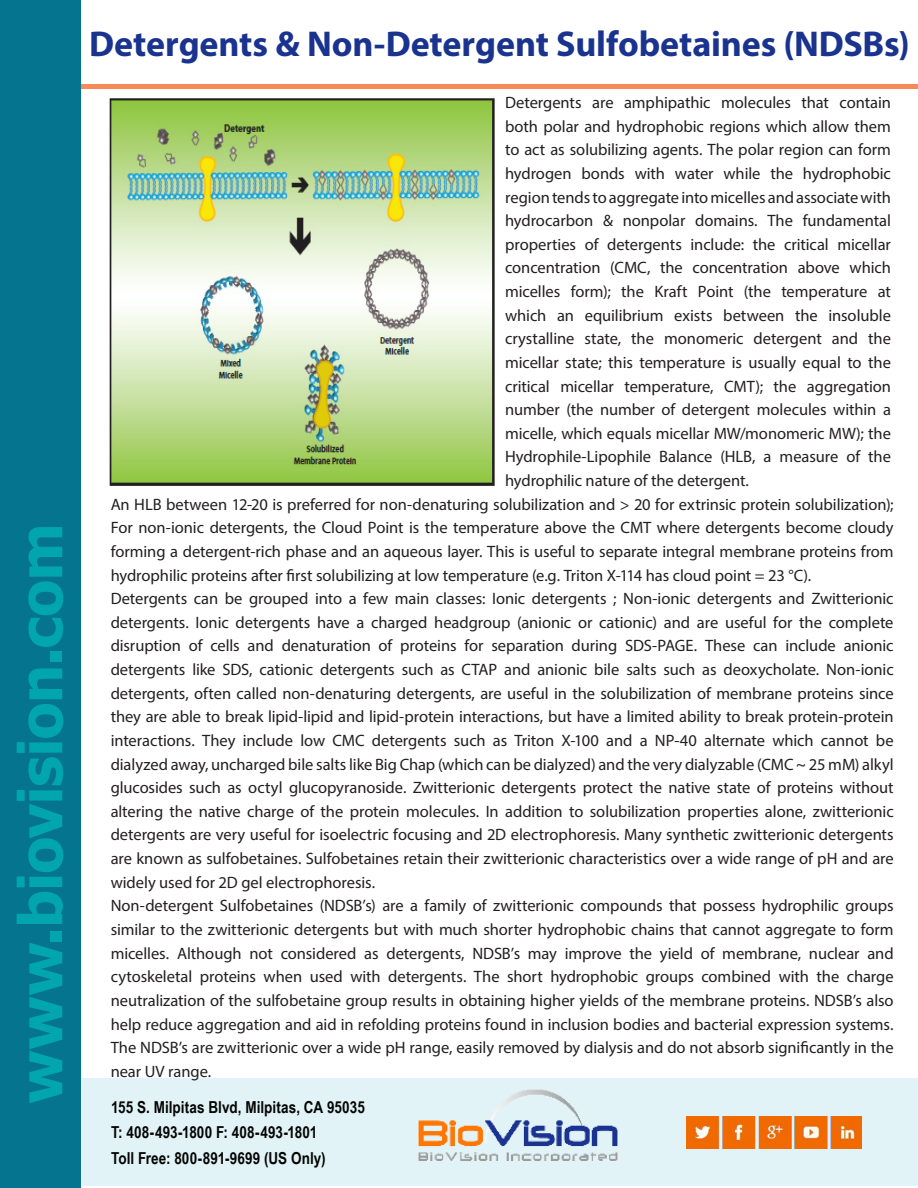
<style>
.page{position:relative;width:918px;height:1188px;background:#fff}
.page>*{position:absolute;margin:0;border:0;box-sizing:border-box;transform-origin:0 0}
.t1{font:700 60px "Tahoma";letter-spacing:-.015em;color:#00a5ae}
.t2{font:700 36px "Myriad Pro";letter-spacing:-.005em;color:#19338f}
.t3{font:16.5px "Myriad Pro";letter-spacing:-.005em;color:#231f20}
.t4{font:700 16.5px/25.5px "Arial Narrow";letter-spacing:.005em;color:#040503}
</style>
<div class="page">
<div style="left:0;top:0;width:81px;height:1188px;background:#05748f"></div>
<div style="left:82px;top:1078px;width:836px;height:108px;background:#e2f3f8"></div>
<img style="left:418px;top:1089px;width:200px;height:72px">
<img style="left:686px;top:1117px;width:175px;height:31px">
<hr style="left:81px;top:84px;width:837px;height:4px;background:#f68b59">
<img style="left:109px;top:96px;width:386px;height:390px">
<h1 class="t1" style="left:-2px;top:1104px;width:582px;rotate:-90deg">www.biovision.com</h1>
<h2 class="t2" style="left:89px;top:20px;width:822px">Detergents &amp; Non-Detergent Sulfobetaines (NDSBs)</h2>
<p class="t3" style="left:505px;top:92px;width:387px">Detergents are amphipathic molecules that contain</p>
<p class="t3" style="left:505px;top:116px;width:387px">both polar and hydrophobic regions which allow them</p>
<p class="t3" style="left:505px;top:140px;width:387px">to act as solubilizing agents. The polar region can form</p>
<p class="t3" style="left:505px;top:163px;width:387px">hydrogen bonds with water while the hydrophobic</p>
<p class="t3" style="left:505px;top:187px;width:387px">region tends to aggregate into micelles and associate with</p>
<p class="t3" style="left:505px;top:211px;width:387px">hydrocarbon &amp; nonpolar domains. The fundamental</p>
<p class="t3" style="left:505px;top:234px;width:387px">properties of detergents include: the critical micellar</p>
<p class="t3" style="left:505px;top:258px;width:387px">concentration (CMC, the concentration above which</p>
<p class="t3" style="left:505px;top:281px;width:387px">micelles form); the Kraft Point (the temperature at</p>
<p class="t3" style="left:505px;top:305px;width:387px">which an equilibrium exists between the insoluble</p>
<p class="t3" style="left:505px;top:329px;width:387px">crystalline state, the monomeric detergent and the</p>
<p class="t3" style="left:505px;top:352px;width:387px">micellar state; this temperature is usually equal to the</p>
<p class="t3" style="left:505px;top:376px;width:387px">critical micellar temperature, CMT); the aggregation</p>
<p class="t3" style="left:505px;top:400px;width:387px">number (the number of detergent molecules within a</p>
<p class="t3" style="left:505px;top:423px;width:387px">micelle, which equals micellar MW/monomeric MW); the</p>
<p class="t3" style="left:505px;top:447px;width:387px">Hydrophile-Lipophile Balance (HLB, a measure of the</p>
<p class="t3" style="left:505px;top:470px;width:245px">hydrophilic nature of the detergent.</p>
<p class="t3" style="left:111px;top:494px;width:785px">An HLB between 12-20 is preferred for non-denaturing solubilization and &gt; 20 for extrinsic protein solubilization);</p>
<p class="t3" style="left:111px;top:518px;width:785px">For non-ionic detergents, the Cloud Point is the temperature above the CMT where detergents become cloudy</p>
<p class="t3" style="left:111px;top:541px;width:785px">forming a detergent-rich phase and an aqueous layer. This is useful to separate integral membrane proteins from</p>
<p class="t3" style="left:111px;top:565px;width:702px">hydrophilic proteins after first solubilizing at low temperature (e.g. Triton X-114 has cloud point = 23 °C).</p>
<p class="t3" style="left:111px;top:589px;width:785px">Detergents can be grouped into a few main classes: Ionic detergents ; Non-ionic detergents and Zwitterionic</p>
<p class="t3" style="left:111px;top:612px;width:784px">detergents. Ionic detergents have a charged headgroup (anionic or cationic) and are useful for the complete</p>
<p class="t3" style="left:111px;top:636px;width:785px">disruption of cells and denaturation of proteins for separation during SDS-PAGE. These can include anionic</p>
<p class="t3" style="left:111px;top:659px;width:785px">detergents like SDS, cationic detergents such as CTAP and anionic bile salts such as deoxycholate. Non-ionic</p>
<p class="t3" style="left:111px;top:683px;width:785px">detergents, often called non-denaturing detergents, are useful in the solubilization of membrane proteins since</p>
<p class="t3" style="left:111px;top:707px;width:784px">they are able to break lipid-lipid and lipid-protein interactions, but have a limited ability to break protein-protein</p>
<p class="t3" style="left:111px;top:730px;width:785px">interactions. They include low CMC detergents such as Triton X-100 and a NP-40 alternate which cannot be</p>
<p class="t3" style="left:111px;top:754px;width:785px">dialyzed away, uncharged bile salts like Big Chap (which can be dialyzed) and the very dialyzable (CMC ~ 25 mM) alkyl</p>
<p class="t3" style="left:111px;top:778px;width:784px">glucosides such as octyl glucopyranoside. Zwitterionic detergents protect the native state of proteins without</p>
<p class="t3" style="left:111px;top:801px;width:785px">altering the native charge of the protein molecules. In addition to solubilization properties alone, zwitterionic</p>
<p class="t3" style="left:111px;top:825px;width:785px">detergents are very useful for isoelectric focusing and 2D electrophoresis. Many synthetic zwitterionic detergents</p>
<p class="t3" style="left:111px;top:848px;width:785px">are known as sulfobetaines. Sulfobetaines retain their zwitterionic characteristics over a wide range of pH and are</p>
<p class="t3" style="left:111px;top:872px;width:266px">widely used for 2D gel electrophoresis.</p>
<p class="t3" style="left:111px;top:896px;width:784px">Non-detergent Sulfobetaines (NDSB’s) are a family of zwitterionic compounds that possess hydrophilic groups</p>
<p class="t3" style="left:111px;top:919px;width:784px">similar to the zwitterionic detergents but with much shorter hydrophobic chains that cannot aggregate to form</p>
<p class="t3" style="left:111px;top:943px;width:784px">micelles. Although not considered as detergents, NDSB’s may improve the yield of membrane, nuclear and</p>
<p class="t3" style="left:111px;top:967px;width:784px">cytoskeletal proteins when used with detergents. The short hydrophobic groups combined with the charge</p>
<p class="t3" style="left:111px;top:990px;width:785px">neutralization of the sulfobetaine group results in obtaining higher yields of the membrane proteins. NDSB’s also</p>
<p class="t3" style="left:111px;top:1014px;width:784px">help reduce aggregation and aid in refolding proteins found in inclusion bodies and bacterial expression systems.</p>
<p class="t3" style="left:111px;top:1037px;width:784px">The NDSB’s are zwitterionic over a wide pH range, easily removed by dialysis and do not absorb significantly in the</p>
<p class="t3" style="left:111px;top:1061px;width:102px">near UV range.</p>
<p class="t4" style="left:111px;top:1094px;width:255px">155 S. Milpitas Blvd, Milpitas, CA 95035<br>T: 408-493-1800 F: 408-493-1801<br>Toll Free: 800-891-9699 (US Only)</p>
</div>
